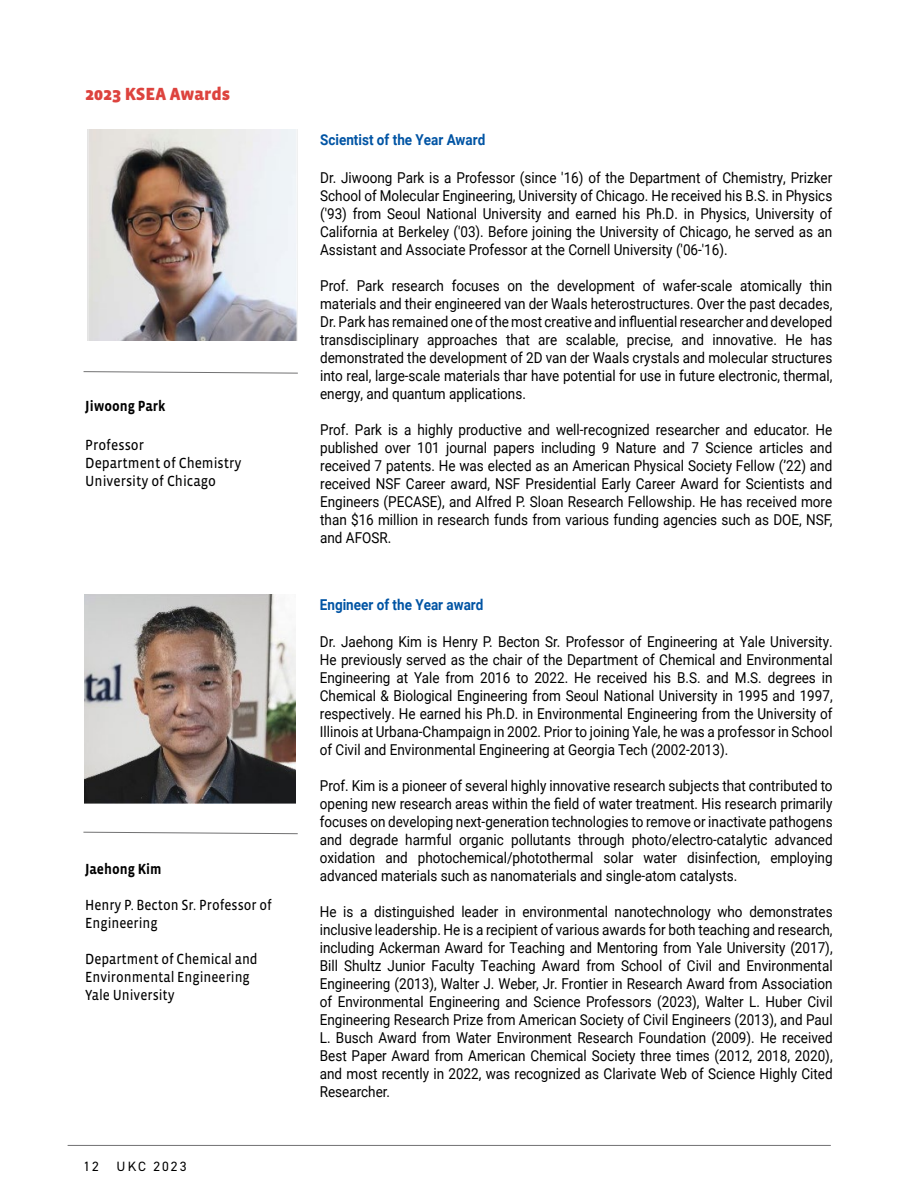
<style>
.page{position:relative;width:918px;height:1188px;background:#fff}
.page>*{position:absolute;margin:0;border:0;box-sizing:border-box;transform-origin:0 0}
.t1{font:900 18px "Vista Sans OTCE";color:#dd433e}
.t2{font:15px/18px "Roboto";color:#000;text-align:justify;scale:.9 1}
.t3{font:15px/18px "Vista Sans OTCE";color:#000;scale:.9 1}
.t4{font:15px/18px "Vista Sans OTCE";color:#000;scale:.92 1}
.t5{font:700 15px "Roboto";color:#0054a4;scale:.9 1}
.t6{font:700 15px "Vista Sans OTCE";color:#000;scale:.9 1}
.t7{font:13.5px "DIN2014";letter-spacing:.15em;color:#000}
</style>
<div class="page">
<svg style="left:83px;top:371px;width:215px;height:3px"></svg>
<img style="left:87px;top:130px;width:211px;height:211px">
<svg style="left:83px;top:831px;width:215px;height:3px"></svg>
<img style="left:85px;top:594px;width:211px;height:210px">
<hr style="left:68px;top:1145px;width:763px;height:1px;background:#717172">
<p class="t1" style="left:85px;top:84px;width:147px">2023 KSEA Awards</p>
<p class="t6" style="left:85px;top:397px;width:91px">Jiwoong Park</p>
<p class="t4" style="left:85px;top:436px;width:171px">Professor<br>Department of Chemistry<br>University of Chicago</p>
<p class="t6" style="left:85px;top:860px;width:87px">Jaehong Kim</p>
<p class="t3" style="left:85px;top:895px;width:209px">Henry P. Becton Sr. Professor of<br>Engineering</p>
<p class="t3" style="left:85px;top:949px;width:193px">Department of Chemical and<br>Environmental Engineering<br>Yale University</p>
<p class="t7" style="left:84px;top:1158px;width:17px">12</p>
<p class="t7" style="left:117px;top:1158px;width:71px">UKC 2023</p>
<p class="t5" style="left:320px;top:130px;width:185px">Scientist of the Year Award</p>
<p class="t2" style="left:320px;top:168px;width:571px">Dr. Jiwoong Park is a Professor (since '16) of the Department of Chemistry, Prizker School of Molecular Engineering, University of Chicago. He received his B.S. in Physics ('93) from Seoul National University and earned his Ph.D. in Physics, University of California at Berkeley ('03). Before joining the University of Chicago, he served as an Assistant and Associate Professor at the Cornell University ('06-'16).</p>
<p class="t2" style="left:320px;top:276px;width:571px">Prof. Park research focuses on the development of wafer-scale atomically thin materials and their engineered van der Waals heterostructures. Over the past decades, Dr. Park has remained one of the most creative and influential researcher and developed transdisciplinary approaches that are scalable, precise, and innovative. He has demonstrated the development of 2D van der Waals crystals and molecular structures into real, large-scale materials thar have potential for use in future electronic, thermal, energy, and quantum applications.</p>
<p class="t2" style="left:320px;top:420px;width:571px">Prof. Park is a highly productive and well-recognized researcher and educator. He published over 101 journal papers including 9 Nature and 7 Science articles and received 7 patents. He was elected as an American Physical Society Fellow (’22) and received NSF Career award, NSF Presidential Early Career Award for Scientists and Engineers (PECASE), and Alfred P. Sloan Research Fellowship. He has received more than $16 million in research funds from various funding agencies such as DOE, NSF, and AFOSR.</p>
<p class="t5" style="left:320px;top:594px;width:183px">Engineer of the Year award</p>
<p class="t2" style="left:320px;top:632px;width:571px">Dr. Jaehong Kim is Henry P. Becton Sr. Professor of Engineering at Yale University.<br>He previously served as the chair of the Department of Chemical and Environmental Engineering at Yale from 2016 to 2022. He received his B.S. and M.S. degrees in Chemical &amp; Biological Engineering from Seoul National University in 1995 and 1997, respectively. He earned his Ph.D. in Environmental Engineering from the University of Illinois at Urbana-Champaign in 2002. Prior to joining Yale, he was a professor in School of Civil and Environmental Engineering at Georgia Tech (2002-2013).</p>
<p class="t2" style="left:320px;top:776px;width:571px">Prof. Kim is a pioneer of several highly innovative research subjects that contributed to opening new research areas within the field of water treatment. His research primarily focuses on developing next-generation technologies to remove or inactivate pathogens and degrade harmful organic pollutants through photo/electro-catalytic advanced oxidation and photochemical/photothermal solar water disinfection, employing advanced materials such as nanomaterials and single-atom catalysts.</p>
<p class="t2" style="left:320px;top:902px;width:571px">He is a distinguished leader in environmental nanotechnology who demonstrates inclusive leadership. He is a recipient of various awards for both teaching and research, including Ackerman Award for Teaching and Mentoring from Yale University (2017), Bill Shultz Junior Faculty Teaching Award from School of Civil and Environmental Engineering (2013), Walter J. Weber, Jr. Frontier in Research Award from Association of Environmental Engineering and Science Professors (2023), Walter L. Huber Civil Engineering Research Prize from American Society of Civil Engineers (2013), and Paul L. Busch Award from Water Environment Research Foundation (2009). He received Best Paper Award from American Chemical Society three times (2012, 2018, 2020), and most recently in 2022, was recognized as Clarivate Web of Science Highly Cited Researcher.</p>
</div>
